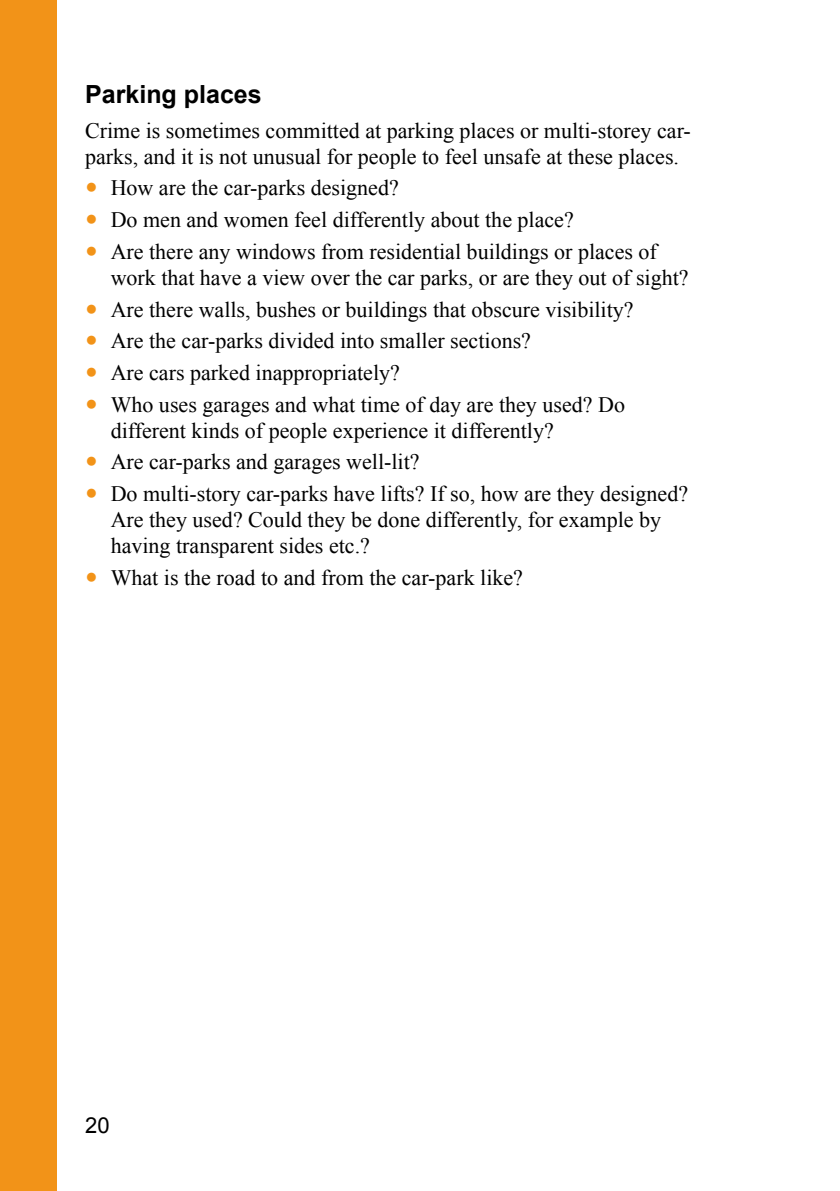
<style>
.page{position:relative;width:840px;height:1191px;background:#fff}
.page>*{position:absolute;margin:0;border:0;box-sizing:border-box;transform-origin:0 0}
.t1{font:700 25px "Arial";color:#000}
.t2{font:22px/26px "Times New Roman";color:#000}
.t3{font:22px "Arial";color:#000}
.s1{font-size:36px;color:#f29318}
</style>
<div class="page">
<div style="left:0;top:0;width:57px;height:1191px;background:#f29318"></div>
<p class="t1" style="left:85px;top:78px;width:178px">Parking places</p>
<p class="t2" style="left:85px;top:117px;width:607px">Crime is sometimes committed at parking places or multi-storey car&shy;parks, and it is not unusual for people to feel unsafe at these places.</p>
<p class="t2" style="left:85px;top:175px;width:315px"><span class="s1">•</span> How are the car-parks designed?</p>
<p class="t2" style="left:85px;top:206px;width:490px"><span class="s1">•</span> Do men and women feel differently about the place?</p>
<p class="t2" style="left:111px;top:238px;width:579px;text-indent:-26px"><span class="s1">•</span> Are there any windows from residential buildings or places of work that have a view over the car parks, or are they out of sight?</p>
<p class="t2" style="left:85px;top:296px;width:549px"><span class="s1">•</span> Are there walls, bushes or buildings that obscure visibility?</p>
<p class="t2" style="left:85px;top:327px;width:447px"><span class="s1">•</span> Are the car-parks divided into smaller sections?</p>
<p class="t2" style="left:85px;top:359px;width:316px"><span class="s1">•</span> Are cars parked inappropriately?</p>
<p class="t2" style="left:111px;top:391px;width:515px;text-indent:-26px"><span class="s1">•</span> Who uses garages and what time of day are they used? Do different kinds of people experience it differently?</p>
<p class="t2" style="left:85px;top:448px;width:336px"><span class="s1">•</span> Are car-parks and garages well-lit?</p>
<p class="t2" style="left:111px;top:480px;width:578px;text-indent:-26px"><span class="s1">•</span> Do multi-story car-parks have lifts? If so, how are they designed?<br>Are they used? Could they be done differently, for example by having transparent sides etc.?</p>
<p class="t2" style="left:85px;top:564px;width:439px"><span class="s1">•</span> What is the road to and from the car-park like?</p>
<p class="t3" style="left:85px;top:1110px;width:26px">20</p>
</div>
